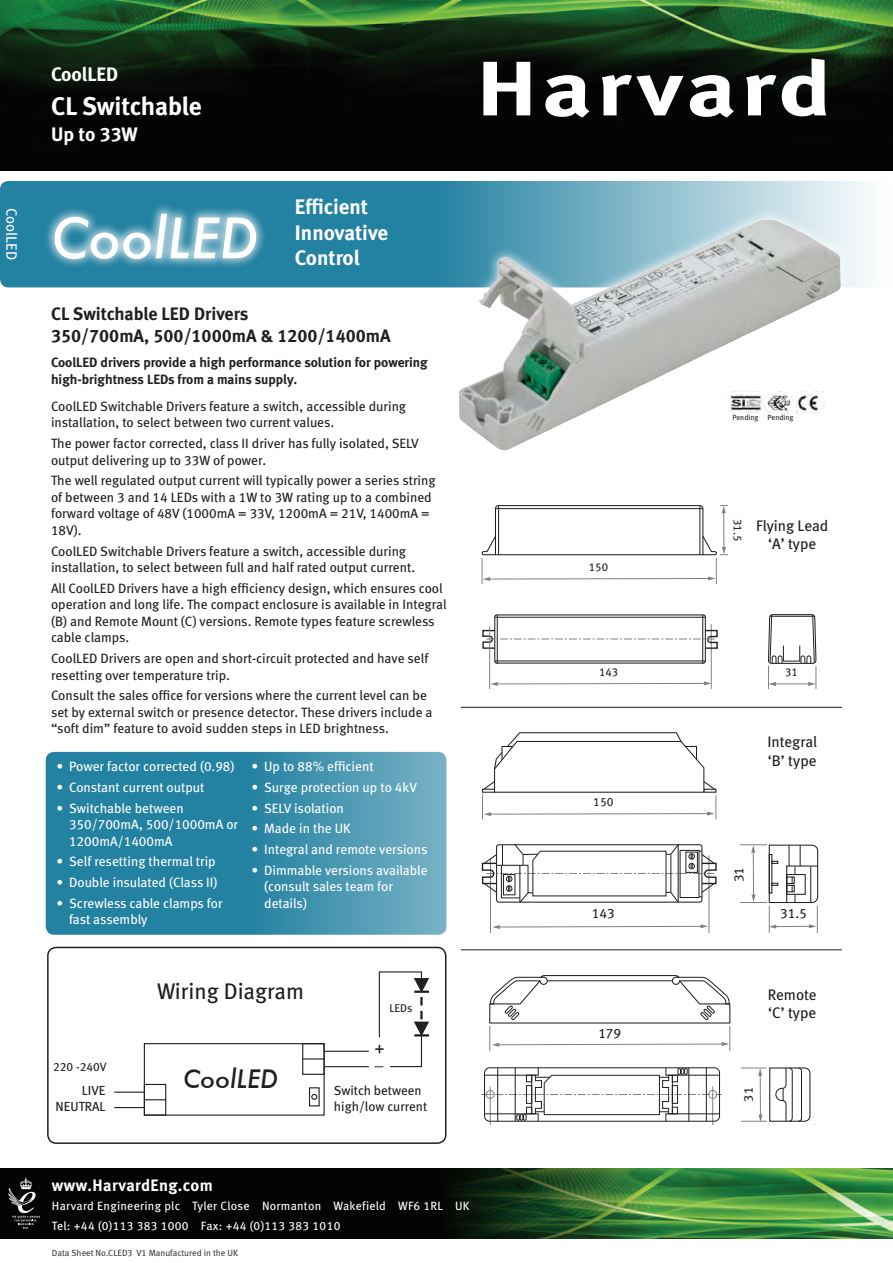
<style>
.page{position:relative;width:893px;height:1263px;background:#fff}
.page>*{position:absolute;margin:0;border:0;box-sizing:border-box;transform-origin:0 0}
.t1{font:italic 500 54px "Futura";color:#fff}
.t2{font:25.5px "Meta Bold LF";letter-spacing:-.005em;color:#fff}
.t3{font:italic 500 24.75px "Futura";color:#231f20}
.t4{font:22.5px "Meta Book LF";color:#231f20}
.t5{font:21px "Meta Bold LF";color:#fff}
.t6{font:19.5px "Meta Bold LF";color:#fff}
.t7{font:18px "Meta Bold LF";color:#231f20}
.t8{font:18px "Meta Book LF";color:#231f20}
.t9{font:16.5px "Meta Bold LF";letter-spacing:.025em;color:#fff}
.t10{font:15.3px/18.3px "Meta Book LF";color:#231f20}
.t11{font:15px "Meta Book LF";color:#fff}
.t12{font:13.65px "Meta Book LF";color:#231f20}
.t13{font:13.5px/16.5px "Meta Book LF";color:#231f20}
.t14{font:13.5px/16.5px "Meta Book LF";color:#fff}
.t15{font:13.5px/16.5px "Meta Bold LF";color:#231f20}
.t16{font:13.2px/15.8px "Meta Book LF";color:#231f20}
.t17{font:12.9px "Meta Book LF";color:#231f20}
.t18{font:12px "Meta Book LF";letter-spacing:.025em;color:#fff}
.t19{font:12px "Meta Book LF";color:#231f20}
.t20{font:11.4px "Meta Book LF";color:#231f20}
.t21{font:11.25px "Meta Book LF";color:#231f20}
.t22{font:9px "Meta Book LF";color:#3e3e3f}
.t23{font:7.5px "Meta Book LF";color:#231f20}
</style>
<div class="page">
<div style="left:47px;top:947px;width:399px;height:197px;border:2px solid #231f20;border-radius:9px"></div>
<svg style="left:0;top:181px;width:867px;height:106px;background:#4393ae"></svg>
<svg style="left:46px;top:752px;width:400px;height:183px;background:#388daa"></svg>
<img style="left:0;top:0;width:893px;height:170px">
<svg style="left:483px;top:62px;width:47px;height:53px"></svg>
<svg style="left:545px;top:75px;width:44px;height:42px"></svg>
<svg style="left:602px;top:75px;width:81px;height:40px"></svg>
<svg style="left:690px;top:75px;width:44px;height:42px"></svg>
<svg style="left:746px;top:75px;width:30px;height:40px"></svg>
<svg style="left:782px;top:58px;width:44px;height:58px"></svg>
<div style="left:41px;top:201px;width:225px;height:67px;background:#fff;opacity:.73"></div>
<svg style="left:447px;top:207px;width:405px;height:81px;background:#8dbdce"></svg>
<img style="left:455px;top:216px;width:388px;height:235px">
<svg style="left:481px;top:505px;width:247px;height:79px"></svg>
<hr style="left:495px;top:508px;width:208px;height:1px;background:#231f20">
<hr style="left:498px;top:506px;width:1px;height:49px;background:#231f20">
<hr style="left:699px;top:506px;width:1px;height:49px;background:#231f20">
<hr style="left:711px;top:624px;width:1px;height:65px;background:#808285">
<svg style="left:490px;top:681px;width:221px;height:5px"></svg>
<hr style="left:495px;top:617px;width:210px;height:1px;background:#231f20">
<hr style="left:495px;top:661px;width:210px;height:1px;background:#231f20">
<hr style="left:497px;top:615px;width:1px;height:49px;background:#231f20">
<hr style="left:702px;top:615px;width:1px;height:49px;background:#231f20">
<div style="left:494px;top:614px;width:212px;height:50px;border:1px solid #231f20;border-radius:2px"></div>
<hr style="left:489px;top:627px;width:1px;height:62px;background:#808285">
<svg style="left:482px;top:629px;width:236px;height:20px"></svg>
<svg style="left:768px;top:614px;width:49px;height:75px"></svg>
<div style="left:783px;top:645px;width:17px;height:16px;border:1px solid #231f20"></div>
<svg style="left:482px;top:732px;width:234px;height:87px"></svg>
<hr style="left:709px;top:855px;width:1px;height:78px;background:#808285">
<svg style="left:492px;top:924px;width:216px;height:5px"></svg>
<hr style="left:490px;top:859px;width:1px;height:74px;background:#808285">
<hr style="left:712px;top:1086px;width:1px;height:39px;background:#808285">
<hr style="left:490px;top:1086px;width:1px;height:39px;background:#808285">
<svg style="left:481px;top:844px;width:236px;height:59px"></svg>
<svg style="left:740px;top:844px;width:79px;height:89px"></svg>
<svg style="left:489px;top:975px;width:242px;height:76px"></svg>
<hr style="left:547px;top:980px;width:125px;height:1px;background:#231f20">
<svg style="left:481px;top:1067px;width:241px;height:54px"></svg>
<svg style="left:741px;top:1067px;width:74px;height:58px"></svg>
<div style="left:708px;top:1090px;width:9px;height:9px;border:1px solid #808285;border-radius:50%"></div>
<div style="left:486px;top:1090px;width:8px;height:9px;border:1px solid #808285;border-radius:50%"></div>
<hr style="left:461px;top:949px;width:381px;height:1px;background:#231f20">
<hr style="left:461px;top:707px;width:381px;height:1px;background:#231f20">
<div style="left:0;top:1168px;width:893px;height:71px;background:#040503"></div>
<img style="left:451px;top:1168px;width:442px;height:71px">
<div style="left:144px;top:1043px;width:181px;height:73px;border:1px solid #231f20"></div>
<div style="left:144px;top:1084px;width:22px;height:32px;border:1px solid #231f20"></div>
<svg style="left:144px;top:1099px;width:22px;height:1px"></svg>
<div style="left:302px;top:1043px;width:23px;height:32px;border:1px solid #231f20"></div>
<svg style="left:303px;top:1058px;width:21px;height:1px"></svg>
<div style="left:309px;top:1087px;width:11px;height:19px;border:1px solid #231f20"></div>
<svg style="left:311px;top:1094px;width:6px;height:6px"></svg>
<hr style="left:114px;top:1091px;width:30px;height:2px;background:#231f20">
<hr style="left:114px;top:1107px;width:30px;height:1px;background:#231f20">
<hr style="left:324px;top:1051px;width:45px;height:1px;background:#231f20">
<hr style="left:324px;top:1066px;width:45px;height:1px;background:#231f20">
<svg style="left:378px;top:971px;width:51px;height:97px"></svg>
<svg style="left:8px;top:1177px;width:32px;height:52px"></svg>
<p class="t6" style="left:51px;top:62px;width:69px">CoolLED</p>
<p class="t2" style="left:51px;top:90px;width:152px">CL Switchable</p>
<p class="t6" style="left:51px;top:122px;width:88px">Up to 33W</p>
<p class="t11" style="left:21px;top:208px;width:53px;rotate:90deg">CoolLED</p>
<p class="t1" style="left:51px;top:201px;width:208px">CoolLED</p>
<p class="t5" style="left:295px;top:194px;width:75px">Efficient</p>
<p class="t5" style="left:295px;top:219px;width:95px">Innovative</p>
<p class="t5" style="left:295px;top:245px;width:66px">Control</p>
<p class="t7" style="left:51px;top:302px;width:199px">CL Switchable LED Drivers</p>
<p class="t7" style="left:51px;top:325px;width:341px">350/700mA, 500/1000mA &amp; 1200/1400mA</p>
<p class="t15" style="left:51px;top:354px;width:378px">CoolLED drivers provide a high performance solution for powering high-brightness LEDs from a mains supply.</p>
<p class="t13" style="left:51px;top:398px;width:357px">CoolLED Switchable Drivers feature a switch, accessible during installation, to select between two current values.</p>
<p class="t13" style="left:51px;top:435px;width:369px">The power factor corrected, class II driver has fully isolated, SELV output delivering up to 33W of power.</p>
<p class="t13" style="left:51px;top:472px;width:386px">The well regulated output current will typically power a series string of between 3 and 14 LEDs with a 1W to 3W rating up to a combined forward voltage of 48V (1000mA = 33V, 1200mA = 21V, 1400mA = 18V).</p>
<p class="t13" style="left:51px;top:542px;width:366px">CoolLED Switchable Drivers feature a switch, accessible during installation, to select between full and half rated output current.</p>
<p class="t13" style="left:51px;top:580px;width:397px">All CoolLED Drivers have a high efficiency design, which ensures cool operation and long life. The compact enclosure is available in Integral (B) and Remote Mount (C) versions. Remote types feature screwless cable clamps.</p>
<p class="t13" style="left:51px;top:650px;width:379px">CoolLED Drivers are open and short-circuit protected and have self resetting over temperature trip.</p>
<p class="t13" style="left:51px;top:687px;width:383px">Consult the sales office for versions where the current level can be set by external switch or presence detector. These drivers include a “soft dim” feature to avoid sudden steps in LED brightness.</p>
<p class="t14" style="left:56px;top:758px;width:180px">• Power factor corrected (0.98)</p>
<p class="t14" style="left:56px;top:779px;width:150px">• Constant current output</p>
<p class="t14" style="left:69px;top:799px;width:171px;text-indent:-13px">• Switchable between<br>350/700mA, 500/1000mA or<br>1200mA/1400mA</p>
<p class="t14" style="left:56px;top:853px;width:161px">• Self resetting thermal trip</p>
<p class="t14" style="left:56px;top:874px;width:163px">• Double insulated (Class II)</p>
<p class="t14" style="left:69px;top:895px;width:155px;text-indent:-13px">• Screwless cable clamps for fast assembly</p>
<p class="t14" style="left:251px;top:758px;width:124px">• Up to 88% efficient</p>
<p class="t14" style="left:251px;top:779px;width:167px">• Surge protection up to 4kV</p>
<p class="t14" style="left:251px;top:799px;width:94px">• SELV isolation</p>
<p class="t14" style="left:251px;top:820px;width:101px">• Made in the UK</p>
<p class="t14" style="left:251px;top:841px;width:178px">• Integral and remote versions</p>
<p class="t14" style="left:264px;top:862px;width:165px;text-indent:-13px">• Dimmable versions available (consult sales team for details)</p>
<p class="t19" style="left:53px;top:1060px;width:55px">220 -240V</p>
<p class="t21" style="left:58px;top:1061px;width:49px">100-277V</p>
<p class="t16" style="left:56px;top:1082px;width:51px;text-align:right">LIVE<br>NEUTRAL</p>
<p class="t4" style="left:157px;top:977px;width:149px">Wiring Diagram</p>
<p class="t3" style="left:183px;top:1062px;width:97px">CoolLED</p>
<p class="t9" style="left:52px;top:1174px;width:162px">www.HarvardEng.com</p>
<p class="t21" style="left:389px;top:1001px;width:24px">LEDs</p>
<p class="t8" style="left:375px;top:1036px;width:12px">+</p>
<p class="t8" style="left:375px;top:1047px;width:11px">_</p>
<p class="t16" style="left:334px;top:1082px;width:95px">Switch between high/low current</p>
<p class="t18" style="left:52px;top:1198px;width:419px">Harvard Engineering plc Tyler Close Normanton Wakefield WF6 1RL UK</p>
<p class="t18" style="left:52px;top:1218px;width:290px">Tel: +44 (0)113 383 1000 Fax: +44 (0)113 383 1010</p>
<p class="t22" style="left:52px;top:1247px;width:188px">Data Sheet No.CLED3 V1 Manufactured in the UK</p>
<p class="t23" style="left:732px;top:412px;width:28px">Pending</p>
<p class="t23" style="left:767px;top:412px;width:28px">Pending</p>
<p class="t20" style="left:589px;top:560px;width:21px">150</p>
<p class="t20" style="left:745px;top:519px;width:24px;rotate:90deg">31.5</p>
<p class="t10" style="left:756px;top:516px;width:74px;text-align:center">Flying Lead ‘A’ type</p>
<p class="t20" style="left:599px;top:665px;width:21px">143</p>
<p class="t20" style="left:785px;top:665px;width:14px">31</p>
<p class="t19" style="left:593px;top:794px;width:22px">150</p>
<p class="t10" style="left:767px;top:732px;width:51px">Integral ‘B’ type</p>
<p class="t12" style="left:730px;top:882px;width:17px;rotate:-90deg">31</p>
<p class="t12" style="left:592px;top:904px;width:24px">143</p>
<p class="t12" style="left:780px;top:904px;width:28px">31.5</p>
<p class="t12" style="left:598px;top:1025px;width:24px">179</p>
<p class="t10" style="left:768px;top:985px;width:50px">Remote ‘C’ type</p>
<p class="t17" style="left:740px;top:1102px;width:16px;rotate:-90deg">31</p>
</div>
